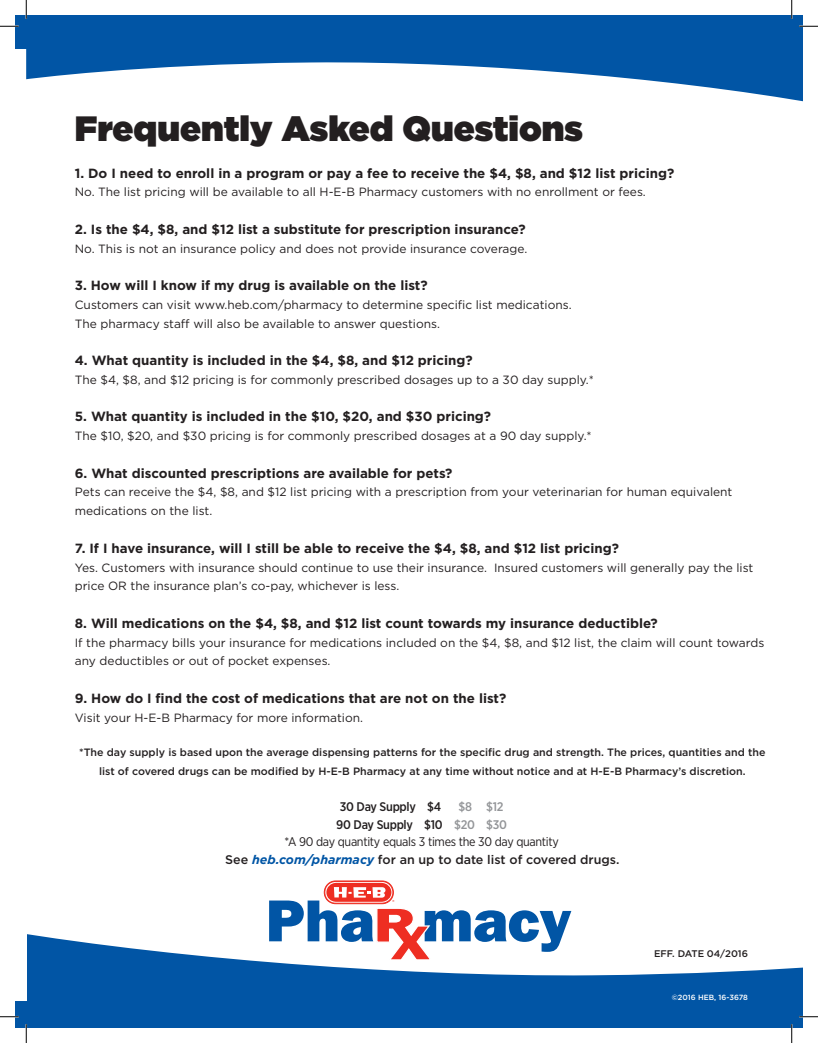
<style>
.page{position:relative;width:818px;height:1043px;background:#fff}
.page>*{position:absolute;margin:0;border:0;box-sizing:border-box;transform-origin:0 0}
.t1{font:900 35.12px "Gotham";color:#231f20}
.t2{font:700 13.25px "Gotham";color:#231f20}
.t3{font:500 12.5px "Gotham";color:#231f20}
.t4{font:12.5px "Gotham Narrow";letter-spacing:-.025em;color:#231f20}
.t5{font:500 12.5px/17.5px "Gotham Narrow";letter-spacing:-.025em;color:#231f20;text-align:right}
.t6{font:12px/18.8px "Gotham";color:#231f20}
.t7{font:500 10.62px/18.8px "Gotham";color:#231f20;text-align:center}
.t8{font:500 9.62px "Gotham";color:#231f20}
.t9{font:500 7.5px "Gotham";color:#fff}
.s1{color:#939598}
.s2{font-weight:700;font-style:italic;color:#0155a5}
</style>
<div class="page">
<svg style="left:27px;top:880px;width:775px;height:121px"></svg>
<svg style="left:26px;top:15px;width:776px;height:86px;fill:#0155a5"></svg>
<div style="left:15px;top:1001px;width:787px;height:27px;background:#0155a5"></div>
<div style="left:324px;top:880px;width:69px;height:23px;border:1px solid #ee2e22;border-radius:11px"></div>
<svg style="left:269px;top:882px;width:302px;height:79px"></svg>
<div style="left:15px;top:15px;width:30px;height:34px;background:#0155a5"></div>
<svg style="left:0;top:25px;width:19px;height:2px"></svg>
<svg style="left:799px;top:25px;width:18px;height:2px"></svg>
<svg style="left:0;top:1015px;width:19px;height:2px"></svg>
<svg style="left:799px;top:1015px;width:18px;height:2px"></svg>
<svg style="left:25px;top:0;width:2px;height:19px"></svg>
<svg style="left:25px;top:1024px;width:2px;height:18px"></svg>
<svg style="left:790px;top:0;width:2px;height:19px"></svg>
<svg style="left:790px;top:1024px;width:2px;height:18px"></svg>
<p class="t1" style="left:75px;top:103px;width:509px">Frequently Asked Questions</p>
<p class="t2" style="left:75px;top:164px;width:601px">1. Do I need to enroll in a program or pay a fee to receive the $4, $8, and $12 list pricing?</p>
<p class="t6" style="left:75px;top:182px;width:572px">No. The list pricing will be available to all H-E-B Pharmacy customers with no enrollment or fees.</p>
<p class="t2" style="left:75px;top:220px;width:452px">2. Is the $4, $8, and $12 list a substitute for prescription insurance?</p>
<p class="t6" style="left:75px;top:239px;width:454px">No. This is not an insurance policy and does not provide insurance coverage.</p>
<p class="t2" style="left:75px;top:277px;width:354px">3. How will I know if my drug is available on the list?</p>
<p class="t6" style="left:75px;top:295px;width:498px">Customers can visit www.heb.com/pharmacy to determine specific list medications.</p>
<p class="t6" style="left:75px;top:314px;width:366px">The pharmacy staff will also be available to answer questions.</p>
<p class="t2" style="left:75px;top:352px;width:399px">4. What quantity is included in the $4, $8, and $12 pricing?</p>
<p class="t6" style="left:75px;top:370px;width:520px">The $4, $8, and $12 pricing is for commonly prescribed dosages up to a 30 day supply.*</p>
<p class="t2" style="left:75px;top:408px;width:418px">5. What quantity is included in the $10, $20, and $30 pricing?</p>
<p class="t6" style="left:75px;top:426px;width:518px">The $10, $20, and $30 pricing is for commonly prescribed dosages at a 90 day supply.*</p>
<p class="t2" style="left:75px;top:464px;width:379px">6. What discounted prescriptions are available for pets?</p>
<p class="t6" style="left:75px;top:482px;width:659px">Pets can receive the $4, $8, and $12 list pricing with a prescription from your veterinarian for human equivalent medications on the list.</p>
<p class="t2" style="left:75px;top:539px;width:545px">7. If I have insurance, will I still be able to receive the $4, $8, and $12 list pricing?</p>
<p class="t6" style="left:75px;top:557px;width:680px">Yes. Customers with insurance should continue to use their insurance. Insured customers will generally pay the list price OR the insurance plan’s co-pay, whichever is less.</p>
<p class="t2" style="left:75px;top:614px;width:584px">8. Will medications on the $4, $8, and $12 list count towards my insurance deductible?</p>
<p class="t6" style="left:75px;top:632px;width:691px">If the pharmacy bills your insurance for medications included on the $4, $8, and $12 list, the claim will count towards any deductibles or out of pocket expenses.</p>
<p class="t2" style="left:75px;top:689px;width:433px">9. How do I find the cost of medications that are not on the list?</p>
<p class="t6" style="left:75px;top:707px;width:290px">Visit your H-E-B Pharmacy for more information.</p>
<p class="t7" style="left:79px;top:742px;width:687px">*The day supply is based upon the average dispensing patterns for the specific drug and strength. The prices, quantities and the list of covered drugs can be modified by H-E-B Pharmacy at any time without notice and at H-E-B Pharmacy’s discretion.</p>
<p class="t5" style="left:340px;top:797px;width:103px">30 Day Supply $4</p>
<p class="t5" style="left:336px;top:797px;width:172px"><span class="s1">$8 $12<br></span>90 Day Supply $10 <span class="s1">$20 $30</span></p>
<p class="t4" style="left:284px;top:834px;width:276px">*A 90 day quantity equals 3 times the 30 day quantity</p>
<p class="t3" style="left:225px;top:851px;width:396px">See <span class="s2">heb.com/pharmacy</span> for an up to date list of covered drugs.</p>
<p class="t8" style="left:654px;top:947px;width:95px">EFF. DATE 04/2016</p>
<p class="t9" style="left:671px;top:992px;width:78px">©2016 HEB, 16-3678</p>
</div>
